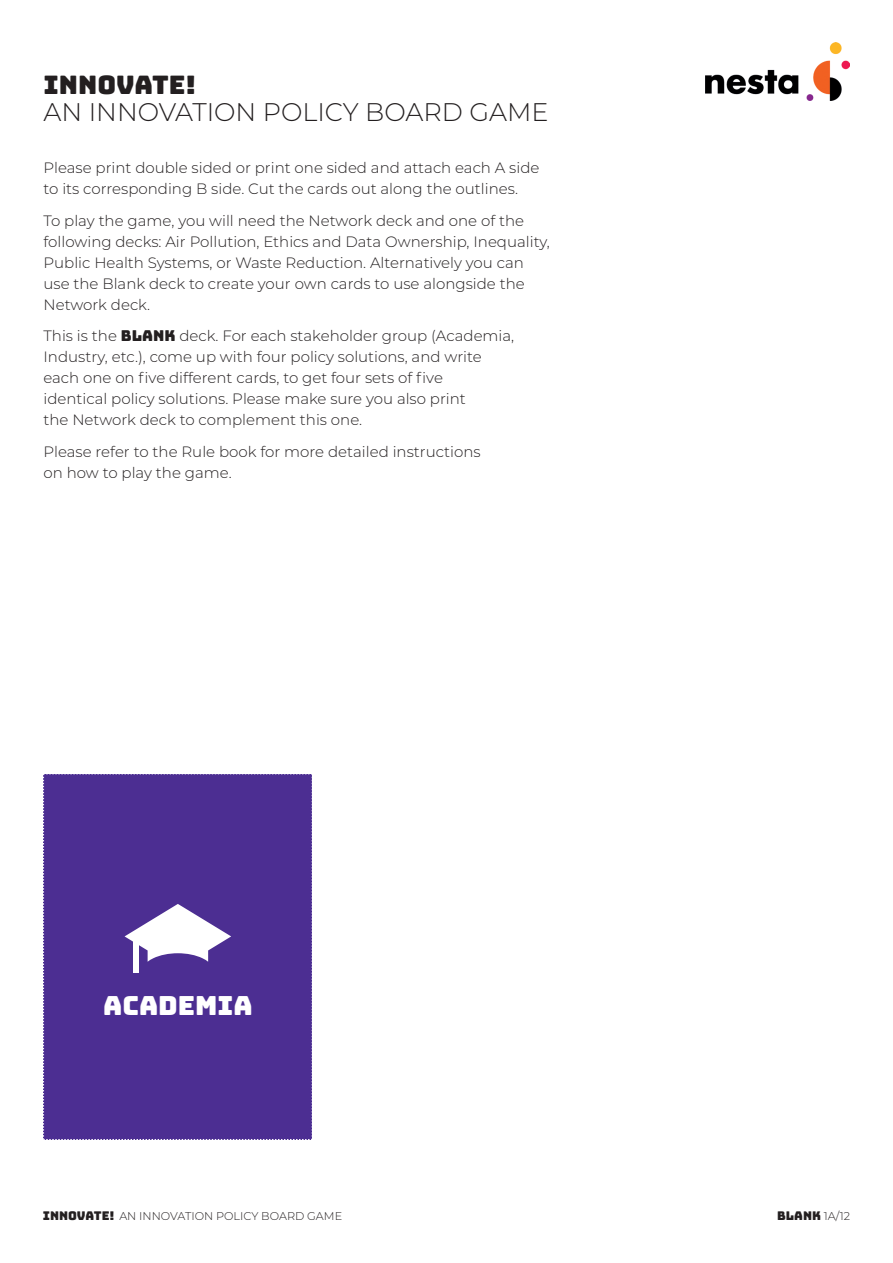
<style>
.page{position:relative;width:893px;height:1263px;background:#fff}
.page>*{position:absolute;margin:0;border:0;box-sizing:border-box;transform-origin:0 0}
.t1{font:26.4px "Bungee";color:#fff}
.t2{font:300 25.5px "Montserrat";color:#231f20}
.t3{font:25.5px "Bungee";color:#231f20}
.t4{font:300 15px/21px "Montserrat";color:#231f20}
.t5{font:12px "Bungee";color:#231f20}
.t6{font:300 11.25px "Montserrat";color:#231f20}
.s1{font-family:"Bungee";font-weight:400}
.s2{font-family:"Bungee";font-weight:400;font-size:12px}
.s3{font-family:"Montserrat";font-weight:300;font-size:11.25px}
</style>
<div class="page">
<img style="left:706px;top:43px;width:143px;height:57px">
<div style="left:43px;top:774px;width:269px;height:366px;background:#4c2e92"></div>
<h2 class="t3" style="left:43px;top:70px;width:154px">INNOVATE!</h2>
<h2 class="t2" style="left:43px;top:94px;width:507px">AN INNOVATION POLICY BOARD GAME</h2>
<p class="t4" style="left:43px;top:157px;width:497px">Please print double sided or print one sided and attach each A side to its corresponding B side. Cut the cards out along the outlines.</p>
<p class="t4" style="left:43px;top:209px;width:508px">To play the game, you will need the Network deck and one of the following decks: Air Pollution, Ethics and Data Ownership, Inequality, Public Health Systems, or Waste Reduction. Alternatively you can use the Blank deck to create your own cards to use alongside the Network deck.</p>
<p class="t4" style="left:43px;top:325px;width:472px">This is the <span class="s1">BLANK</span> deck. For each stakeholder group (Academia, Industry, etc.), come up with four policy solutions, and write each one on five different cards, to get four sets of five<br>identical policy solutions. Please make sure you also print<br>the Network deck to complement this one.</p>
<p class="t4" style="left:43px;top:440px;width:439px">Please refer to the Rule book for more detailed instructions on how to play the game.</p>
<h1 class="t1" style="left:103px;top:991px;width:151px">ACADEMIA</h1>
<p class="t6" style="left:43px;top:1209px;width:301px"><span class="s2">INNOVATE!</span> AN INNOVATION POLICY BOARD GAME</p>
<p class="t5" style="left:777px;top:1209px;width:74px">BLANK <span class="s3">1A/12</span></p>
</div>
